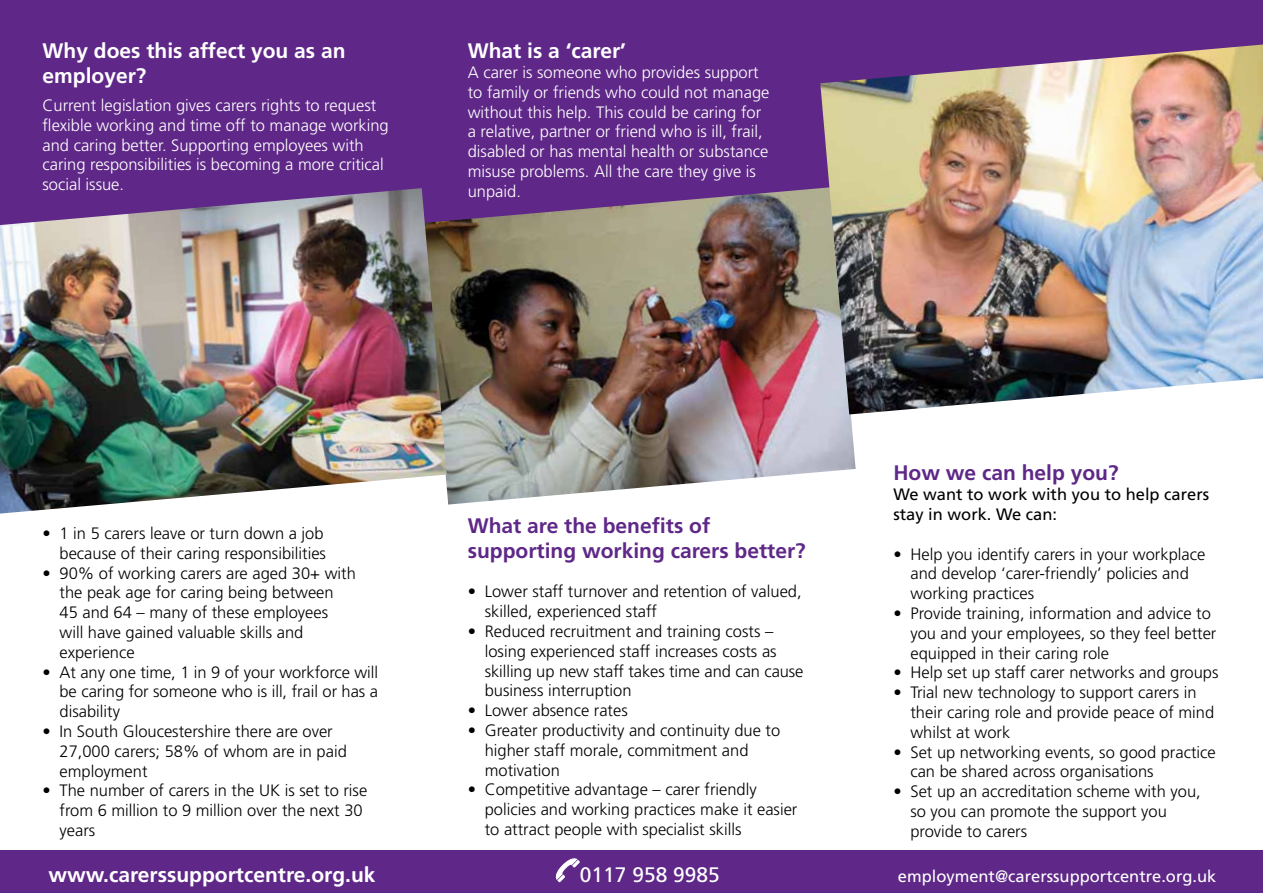
<style>
.page{position:relative;width:1263px;height:893px;background:#fff}
.page>*{position:absolute;margin:0;border:0;box-sizing:border-box;transform-origin:0 0}
.t1{font:700 21px/25.2px "Frutiger";color:#fff}
.t2{font:700 21px/25.2px "Frutiger";color:#5f2888}
.t3{font:21px "Frutiger";color:#fff}
.t4{font:300 16.5px/19.8px "Frutiger";color:#000}
.t5{font:300 16.5px/19.8px "Frutiger";color:#fff}
.t6{font:16.5px/19.8px "Frutiger";color:#000}
.t7{font:16.5px "Frutiger";color:#fff}
</style>
<div class="page">
<div style="left:0;top:0;width:1263px;height:377px;background:#5f2888"></div>
<img style="left:447px;top:188px;width:409px;height:317px">
<img style="left:0;top:188px;width:447px;height:326px">
<div style="left:0;top:850px;width:1263px;height:43px;background:#5f2888"></div>
<svg style="left:555px;top:858px;width:25px;height:24px"></svg>
<img style="left:820px;top:45px;width:443px;height:369px">
<p class="t1" style="left:43px;top:38px;width:305px">Why does this affect you as an employer?</p>
<p class="t5" style="left:43px;top:96px;width:348px">Current legislation gives carers rights to request flexible working and time off to manage working and caring better. Supporting employees with caring responsibilities is becoming a more critical social issue.</p>
<p class="t1" style="left:468px;top:38px;width:160px">What is a ‘carer’</p>
<p class="t5" style="left:468px;top:63px;width:303px">A carer is someone who provides support to family or friends who could not manage without this help. This could be caring for a relative, partner or friend who is ill, frail, disabled or has mental health or substance misuse problems. All the care they give is unpaid.</p>
<p class="t4" style="left:43px;top:524px;width:285px;text-align:right">• 1 in 5 carers leave or turn down a job because of their caring responsibilities</p>
<p class="t4" style="left:60px;top:563px;width:298px;text-indent:-17px">• 90% of working carers are aged 30+ with the peak age for caring being between<br>45 and 64 – many of these employees will have gained valuable skills and experience</p>
<p class="t4" style="left:60px;top:662px;width:320px;text-align:justify;text-indent:-17px">• At any one time, 1 in 9 of your workforce will be caring for someone who is ill, frail or has a disability</p>
<p class="t4" style="left:60px;top:722px;width:289px;text-indent:-17px">• In South Gloucestershire there are over<br>27,000 carers; 58% of whom are in paid employment</p>
<p class="t4" style="left:60px;top:781px;width:309px;text-indent:-17px">• The number of carers in the UK is set to rise from 6 million to 9 million over the next 30 years</p>
<p class="t2" style="left:468px;top:513px;width:339px">What are the benefits of supporting working carers better?</p>
<p class="t4" style="left:485px;top:582px;width:318px;text-indent:-17px">• Lower staff turnover and retention of valued, skilled, experienced staff</p>
<p class="t4" style="left:485px;top:622px;width:320px;text-indent:-17px">• Reduced recruitment and training costs – losing experienced staff increases costs as skilling up new staff takes time and can cause business interruption</p>
<p class="t4" style="left:468px;top:701px;width:162px">• Lower absence rates</p>
<p class="t4" style="left:485px;top:721px;width:297px;text-indent:-17px">• Greater productivity and continuity due to higher staff morale, commitment and motivation</p>
<p class="t4" style="left:485px;top:780px;width:314px;text-indent:-17px">• Competitive advantage – carer friendly policies and working practices make it easier to attract people with specialist skills</p>
<p class="t2" style="left:893px;top:460px;width:227px">How we can help you?</p>
<p class="t6" style="left:893px;top:485px;width:317px">We want to work with you to help carers stay in work. We can:</p>
<p class="t4" style="left:910px;top:544px;width:296px;text-indent:-17px">• Help you identify carers in your workplace and develop ‘carer-friendly’ policies and working practices</p>
<p class="t4" style="left:910px;top:604px;width:307px;text-indent:-17px">• Provide training, information and advice to you and your employees, so they feel better equipped in their caring role</p>
<p class="t4" style="left:893px;top:663px;width:327px">• Help set up staff carer networks and groups</p>
<p class="t4" style="left:910px;top:683px;width:305px;text-indent:-17px">• Trial new technology to support carers in their caring role and provide peace of mind whilst at work</p>
<p class="t4" style="left:910px;top:742px;width:307px;text-indent:-17px">• Set up networking events, so good practice can be shared across organisations</p>
<p class="t4" style="left:910px;top:782px;width:292px;text-indent:-17px">• Set up an accreditation scheme with you, so you can promote the support you provide to carers</p>
<p class="t1" style="left:48px;top:862px;width:329px">www.carerssupportcentre.org.uk</p>
<p class="t3" style="left:580px;top:863px;width:142px">0117 958 9985</p>
<p class="t7" style="left:898px;top:866px;width:320px">employment@carerssupportcentre.org.uk</p>
</div>
